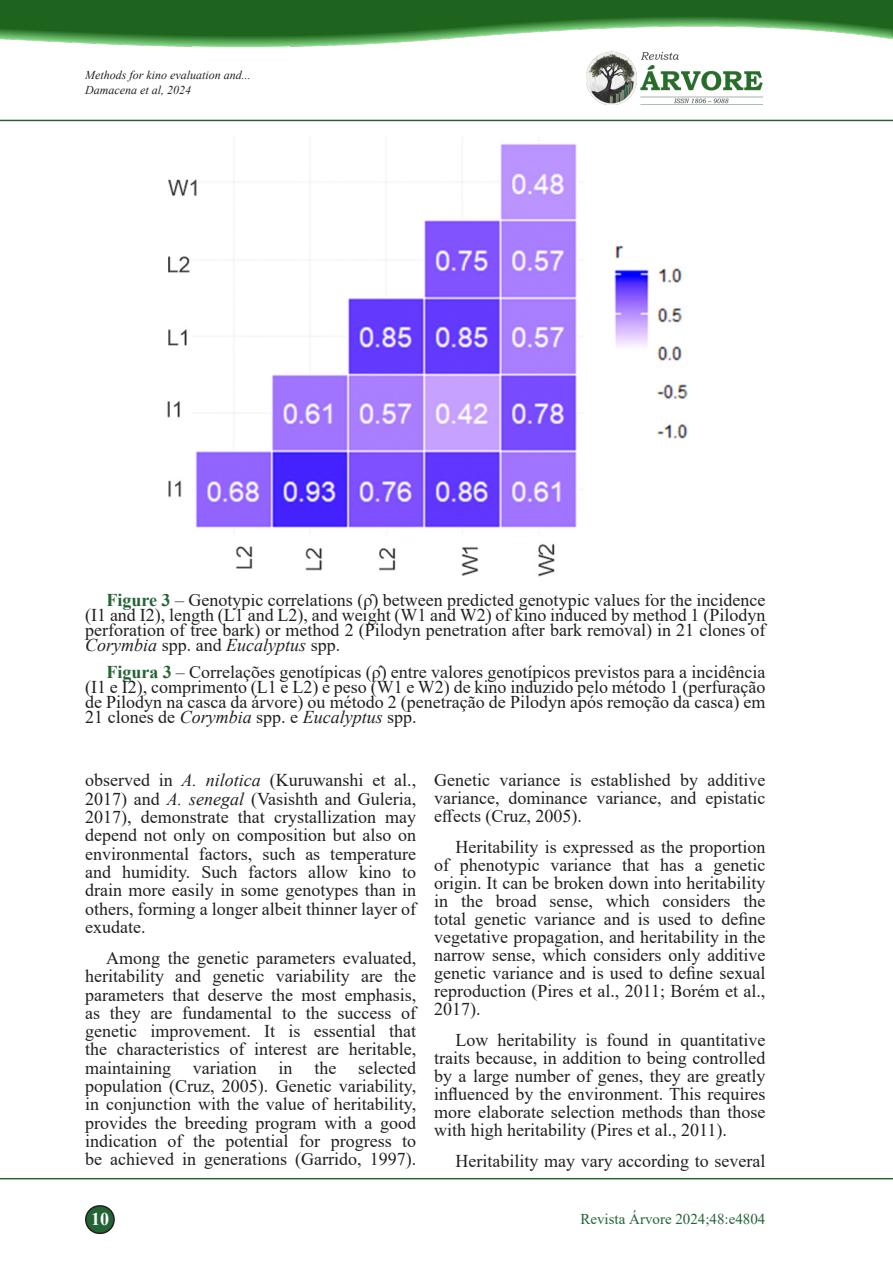
<style>
.page{position:relative;width:893px;height:1263px;background:#fff}
.page>*{position:absolute;margin:0;border:0;box-sizing:border-box;transform-origin:0 0}
.Texto{font:18px/18.3px "Times New Roman";color:#231f20;text-align:justify}
.t1{font:700 18px "Times New Roman";color:#fff}
.t2{font:15px "Times New Roman";color:#236435}
.Cabeçalho_pag__par{font:italic 12px "Times New Roman";color:#231f20}
.s1{font-weight:700;color:#236435}
.s2{font-style:italic}
</style>
<div class="page">
<img style="left:0;top:0;width:893px;height:47px">
<hr style="left:0;top:120px;width:893px;height:1px;background:#236435">
<hr style="left:0;top:1178px;width:893px;height:1px;background:#236435">
<div style="left:86px;top:1206px;width:28px;height:27px;background:#236435;border-radius:14px"></div>
<div style="left:85px;top:1205px;width:30px;height:29px;border:2px solid #231f20;border-radius:14px"></div>
<img style="left:587px;top:51px;width:176px;height:54px">
<img style="left:167px;top:140px;width:521px;height:437px">
<p class="Cabeçalho_pag__par" style="left:85px;top:67px;width:167px">Methods for kino evaluation and...</p>
<p class="Cabeçalho_pag__par" style="left:85px;top:82px;width:107px">Damacena et al, 2024</p>
<p class="Texto" style="left:85px;top:591px;width:682px;line-height:15px;text-indent:21px"><span class="s1">Figure 3</span> – Genotypic correlations (ρ̂) between predicted genotypic values for the incidence (I1 and I2), length (L1 and L2), and weight (W1 and W2) of kino induced by method 1 (Pilodyn perforation of tree bark) or method 2 (Pilodyn penetration after bark removal) in 21 clones of <span class="s2">Corymbia</span> spp. and <span class="s2">Eucalyptus</span> spp.</p>
<p class="Texto" style="left:85px;top:664px;width:682px;line-height:15px;text-indent:21px"><span class="s1">Figura 3</span> – Correlações genotípicas (ρ̂) entre valores genotípicos previstos para a incidência (I1 e I2), comprimento (L1 e L2) e peso (W1 e W2) de kino induzido pelo método 1 (perfuração de Pilodyn na casca da árvore) ou método 2 (penetração de Pilodyn após remoção da casca) em 21 clones de <span class="s2">Corymbia</span> spp. e <span class="s2">Eucalyptus</span> spp.</p>
<p class="Texto" style="left:85px;top:771px;width:333px">observed in <span class="s2">A. nilotica</span> (Kuruwanshi et al., 2017) and <span class="s2">A. senegal</span> (Vasishth and Guleria, 2017), demonstrate that crystallization may depend not only on composition but also on environmental factors, such as temperature and humidity. Such factors allow kino to drain more easily in some genotypes than in others, forming a longer albeit thinner layer of exudate.</p>
<p class="Texto" style="left:85px;top:948px;width:333px;text-indent:21px">Among the genetic parameters evaluated, heritability and genetic variability are the parameters that deserve the most emphasis, as they are fundamental to the success of genetic improvement. It is essential that the characteristics of interest are heritable, maintaining variation in the selected population (Cruz, 2005). Genetic variability, in conjunction with the value of heritability, provides the breeding program with a good indication of the potential for progress to be achieved in generations (Garrido, 1997).</p>
<p class="Texto" style="left:434px;top:771px;width:333px">Genetic variance is established by additive variance, dominance variance, and epistatic effects (Cruz, 2005).</p>
<p class="Texto" style="left:434px;top:837px;width:333px;text-indent:21px">Heritability is expressed as the proportion of phenotypic variance that has a genetic origin. It can be broken down into heritability in the broad sense, which considers the total genetic variance and is used to define vegetative propagation, and heritability in the narrow sense, which considers only additive genetic variance and is used to define sexual reproduction (Pires et al., 2011; Borém et al., 2017).</p>
<p class="Texto" style="left:434px;top:1030px;width:333px;text-indent:21px">Low heritability is found in quantitative traits because, in addition to being controlled by a large number of genes, they are greatly influenced by the environment. This requires more elaborate selection methods than those with high heritability (Pires et al., 2011).</p>
<p class="Texto" style="left:455px;top:1151px;width:311px">Heritability may vary according to several</p>
<p class="t1" style="left:91px;top:1206px;width:19px">10</p>
<p class="t2" style="left:580px;top:1208px;width:186px">Revista Árvore 2024;48:e4804</p>
</div>
